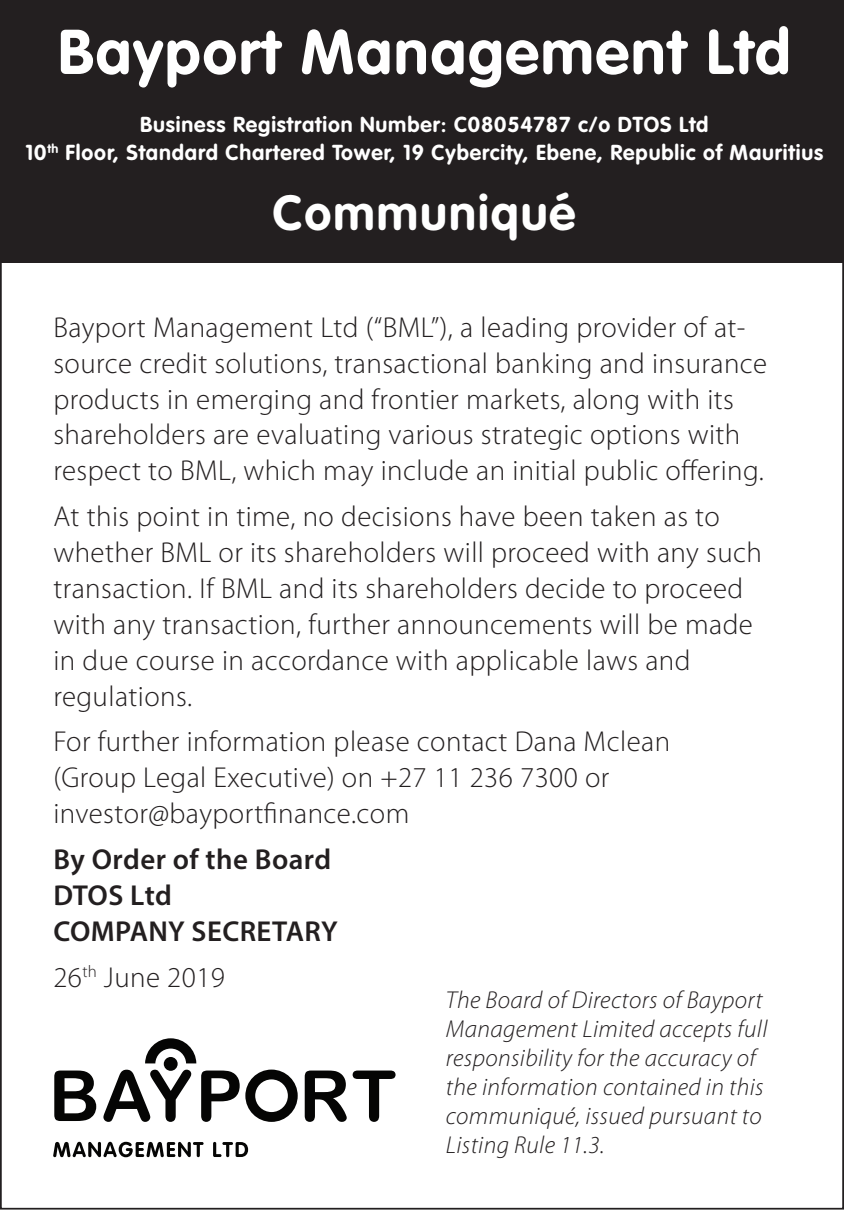
<style>
.page{position:relative;width:844px;height:1211px;background:#fff}
.page>*{position:absolute;margin:0;border:0;box-sizing:border-box;transform-origin:0 0}
.t1{font:700 62.3px "VAG Rounded Std";letter-spacing:.03em;color:#fff}
.t2{font:700 48.65px "VAG Rounded Std";letter-spacing:.04em;color:#fff}
.t3{font:300 28.7px/35.7px "Myriad Pro";letter-spacing:.015em;color:#231f20}
.t4{font:600 28.7px/35.7px "Myriad Pro";letter-spacing:.015em;color:#231f20}
.t5{font:italic 300 24.5px/29.1px "Myriad Pro";letter-spacing:.015em;color:#231f20}
.t6{font:700 21.35px/28.3px "VAG Rounded Std";letter-spacing:.04em;color:#fff;text-align:center}
</style>
<div class="page">
<div style="left:0;top:2px;width:843px;height:261px;background:#231f20"></div>
<svg style="left:54px;top:1070px;width:42px;height:50px"></svg>
<svg style="left:201px;top:1070px;width:38px;height:51px"></svg>
<svg style="left:304px;top:1070px;width:42px;height:51px"></svg>
<svg style="left:352px;top:1070px;width:43px;height:51px"></svg>
<svg style="left:245px;top:1069px;width:52px;height:52px"></svg>
<div style="left:164px;top:1056px;width:13px;height:14px;background:#050504;border-radius:50%"></div>
<svg style="left:103px;top:1069px;width:88px;height:52px"></svg>
<svg style="left:145px;top:1038px;width:51px;height:25px"></svg>
<svg style="left:53px;top:1141px;width:150px;height:16px"></svg>
<svg style="left:213px;top:1141px;width:35px;height:16px"></svg>
<h1 class="t1" style="left:58px;top:15px;width:733px">Bayport Management Ltd</h1>
<p class="t6" style="left:25px;top:111px;width:799px">Business Registration Number: C08054787 c/o DTOS Ltd<br>10<sup>th</sup> Floor, Standard Chartered Tower, 19 Cybercity, Ebene, Republic of Mauritius</p>
<h2 class="t2" style="left:273px;top:185px;width:304px">Communiqué</h2>
<p class="t3" style="left:53px;top:310px;width:715px">Bayport Management Ltd (“BML”), a leading provider of at&shy;source credit solutions, transactional banking and insurance products in emerging and frontier markets, along with its shareholders are evaluating various strategic options with respect to BML, which may include an initial public offering.</p>
<p class="t3" style="left:53px;top:499px;width:709px">At this point in time, no decisions have been taken as to whether BML or its shareholders will proceed with any such transaction. If BML and its shareholders decide to proceed with any transaction, further announcements will be made in due course in accordance with applicable laws and regulations.</p>
<p class="t3" style="left:53px;top:724px;width:618px">For further information please contact Dana Mclean (Group Legal Executive) on +27 11 236 7300 or investor@bayportfinance.com</p>
<p class="t4" style="left:53px;top:840px;width:285px">By Order of the Board<br>DTOS Ltd<br>COMPANY SECRETARY</p>
<p class="t3" style="left:53px;top:959px;width:173px">26<sup>th</sup> June 2019</p>
<p class="t5" style="left:446px;top:986px;width:323px">The Board of Directors of Bayport<br>Management Limited accepts full responsibility for the accuracy of the information contained in this communiqué, issued pursuant to<br>Listing Rule 11.3.</p>
</div>
